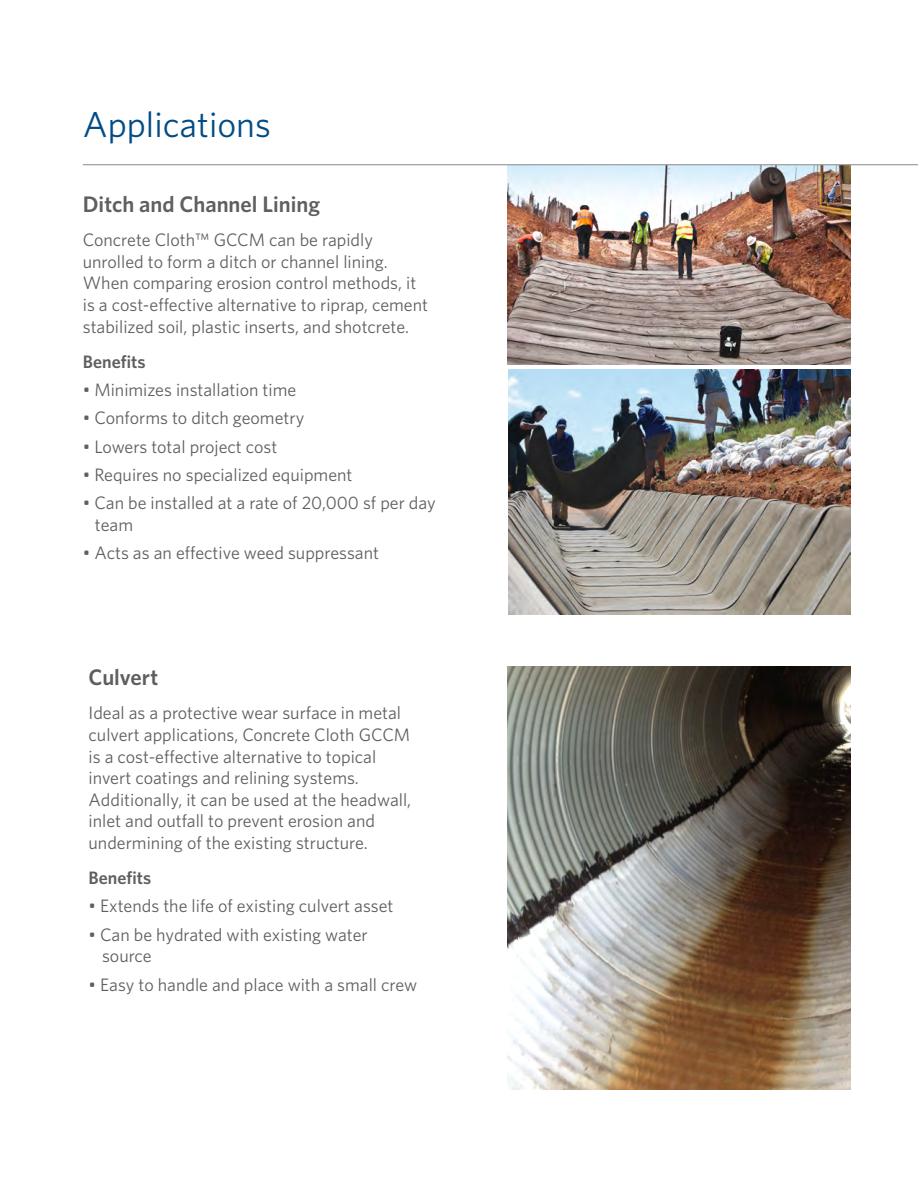
<style>
.page{position:relative;width:918px;height:1188px;background:#fff}
.page>*{position:absolute;margin:0;border:0;box-sizing:border-box;transform-origin:0 0}
.t1{font:36px "Whitney";color:#004c86}
.t2{font:600 22.5px "Whitney";color:#5e6060}
.Text{font:18px/21.6px "Whitney";color:#5e6060}
.Text-2{font:600 18px "Whitney";color:#5e6060}
</style>
<div class="page">
<img style="left:508px;top:369px;width:342px;height:245px">
<img style="left:508px;top:165px;width:343px;height:200px">
<img style="left:507px;top:667px;width:344px;height:422px">
<hr style="left:83px;top:164px;width:835px;height:1px;background:#939598">
<p class="t1" style="left:83px;top:101px;width:190px">Applications</p>
<p class="t2" style="left:83px;top:190px;width:239px">Ditch and Channel Lining</p>
<p class="Text" style="left:83px;top:229px;width:347px">Concrete Cloth™ GCCM can be rapidly unrolled to form a ditch or channel lining.<br>When comparing erosion control methods, it is a cost-effective alternative to riprap, cement stabilized soil, plastic inserts, and shotcrete.</p>
<p class="Text-2" style="left:83px;top:350px;width:64px">Benefits</p>
<p class="Text" style="left:83px;top:379px;width:215px">• Minimizes installation time</p>
<p class="Text" style="left:83px;top:407px;width:223px">• Conforms to ditch geometry</p>
<p class="Text" style="left:83px;top:435px;width:196px">• Lowers total project cost</p>
<p class="Text" style="left:83px;top:464px;width:271px">• Requires no specialized equipment</p>
<p class="Text" style="left:95px;top:492px;width:343px;text-indent:-12px">• Can be installed at a rate of 20,000 sf per day team</p>
<p class="Text" style="left:83px;top:542px;width:298px">• Acts as an effective weed suppressant</p>
<p class="t2" style="left:89px;top:662px;width:71px">Culvert</p>
<p class="Text" style="left:89px;top:702px;width:324px">Ideal as a protective wear surface in metal culvert applications, Concrete Cloth GCCM is a cost-effective alternative to topical invert coatings and relining systems.<br>Additionally, it can be used at the headwall, inlet and outfall to prevent erosion and undermining of the existing structure.</p>
<p class="Text-2" style="left:89px;top:866px;width:64px">Benefits</p>
<p class="Text" style="left:89px;top:895px;width:306px">• Extends the life of existing culvert asset</p>
<p class="Text" style="left:102px;top:923px;width:267px;text-indent:-14px">• Can be hydrated with existing water source</p>
<p class="Text" style="left:89px;top:973px;width:330px">• Easy to handle and place with a small crew</p>
</div>
